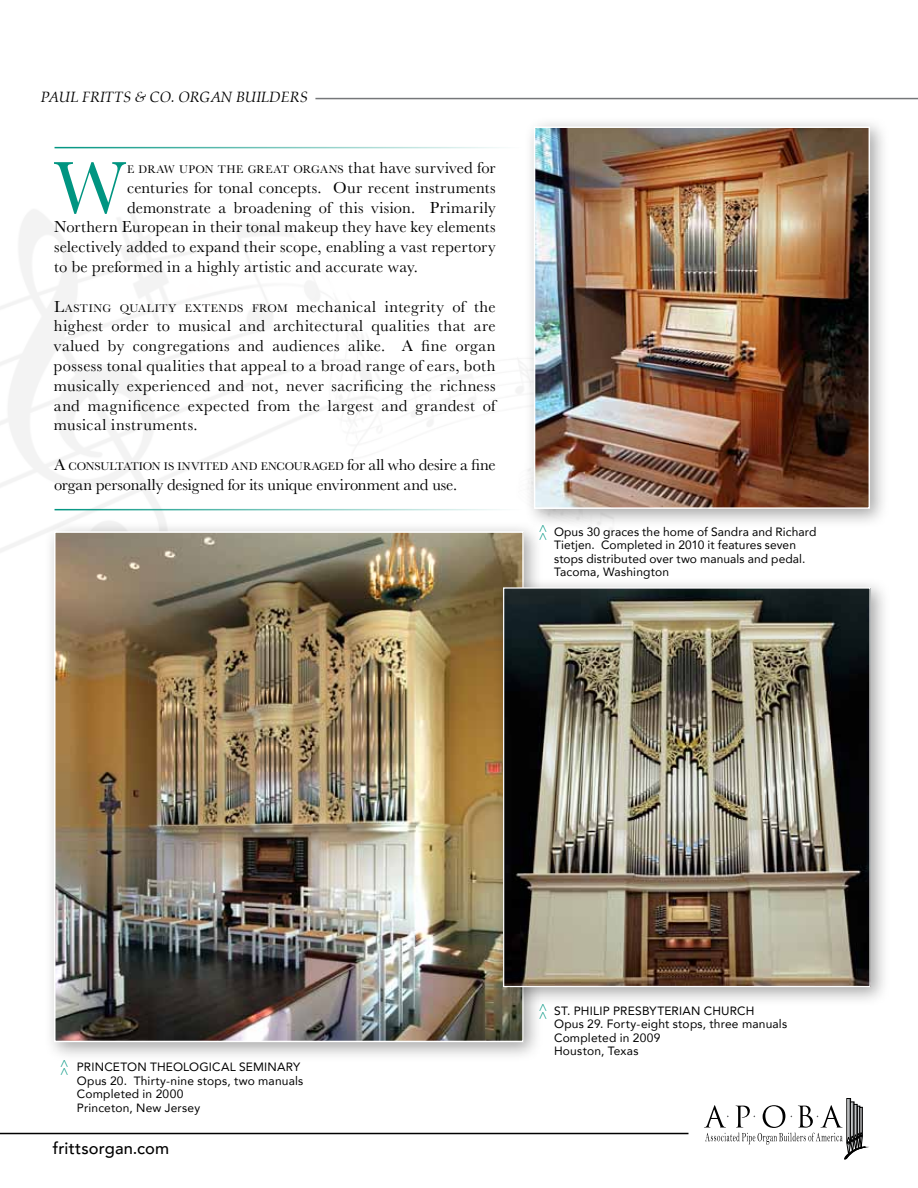
<style>
.page{position:relative;width:918px;height:1188px;background:#fff}
.page>*{position:absolute;margin:0;border:0;box-sizing:border-box;transform-origin:0 0}
.t1{font:76.35px "Baskerville";color:#009581}
.t2{font:16.5px/19.8px "Baskerville";letter-spacing:.01em;color:#000;text-align:justify}
.t3{font:16.5px "Baskerville";letter-spacing:-.01em;color:#000}
.t4{font:500 16.5px "Avenir";letter-spacing:.005em;color:#000}
.t5{font:italic 14.55px "Palatino";color:#000}
.t6{font:300 13.5px "Avenir";color:#009581}
.t7{font:12px/13.5px "Avenir";letter-spacing:.015em;color:#000}
.t8{font:11.55px "Baskerville";letter-spacing:.015em;color:#000}
.t9{font:11.55px "Baskerville";letter-spacing:.055em;color:#000}
.s1{font-size:16.5px}
</style>
<div class="page">
<hr style="left:55px;top:147px;width:469px;height:1px;background:#009581">
<hr style="left:55px;top:509px;width:469px;height:1px;background:#009581">
<div style="left:44px;top:521px;width:500px;height:541px;background:#000;opacity:.35"></div>
<img style="left:57px;top:534px;width:464px;height:505px">
<hr style="left:315px;top:98px;width:603px;height:1px;background:#757779">
<hr style="left:0;top:1133px;width:688px;height:1px;background:#000">
<svg style="left:704px;top:1099px;width:161px;height:61px"></svg>
<div style="left:523px;top:116px;width:367px;height:413px;background:#000;opacity:.35"></div>
<img style="left:537px;top:129px;width:330px;height:377px">
<div style="left:534px;top:126px;width:336px;height:383px;border:2px solid #fff"></div>
<div style="left:493px;top:577px;width:398px;height:430px;background:#000;opacity:.35"></div>
<img style="left:505px;top:589px;width:364px;height:396px">
<div style="left:503px;top:587px;width:368px;height:400px;border:1px solid #fff"></div>
<p class="t5" style="left:41px;top:88px;width:269px">PAUL FRITTS &amp; CO. ORGAN BUILDERS</p>
<h1 class="t1" style="left:54px;top:139px;width:74px">W</h1>
<p class="t8" style="left:127px;top:162px;width:370px">E DRAW UPON THE GREAT ORGANS <span class="s1">that have survived for</span></p>
<p class="t2" style="left:127px;top:178px;width:370px">centuries for tonal concepts. Our recent instruments</p>
<p class="t2" style="left:127px;top:198px;width:370px">demonstrate a broadening of this vision. Primarily</p>
<p class="t2" style="left:54px;top:217px;width:443px">Northern European in their tonal makeup they have key elements</p>
<p class="t2" style="left:54px;top:237px;width:443px">selectively added to expand their scope, enabling a vast repertory</p>
<p class="t2" style="left:54px;top:257px;width:365px">to be preformed in a highly artistic and accurate way.</p>
<p class="t9" style="left:54px;top:301px;width:443px"><span class="s1">L</span>ASTING QUALITY EXTENDS FROM <span class="s1">mechanical integrity of the</span></p>
<p class="t2" style="left:54px;top:316px;width:443px">highest order to musical and architectural qualities that are valued by congregations and audiences alike. A fine organ possess tonal qualities that appeal to a broad range of ears, both musically experienced and not, never sacrificing the richness and magnificence expected from the largest and grandest of musical instruments.</p>
<p class="t8" style="left:54px;top:459px;width:443px"><span class="s1">A</span> CONSULTATION IS INVITED AND ENCOURAGED <span class="s1">for all who desire a fine</span></p>
<p class="t3" style="left:54px;top:474px;width:405px">organ personally designed for its unique environment and use.</p>
<p class="t6" style="left:535px;top:541px;width:18px;rotate:-90deg">&gt;&gt;</p>
<p class="t7" style="left:554px;top:525px;width:264px">Opus 30 graces the home of Sandra and Richard Tietjen. Completed in 2010 it features seven stops distributed over two manuals and pedal.<br>Tacoma, Washington</p>
<p class="t6" style="left:56px;top:1076px;width:18px;rotate:-90deg">&gt;&gt;</p>
<p class="t7" style="left:77px;top:1060px;width:228px">Princeton Th eological Seminary<br>Opus 20. Thirty-nine stops, two manuals<br>Completed in 2000<br>Princeton, New Jersey</p>
<p class="t4" style="left:53px;top:1133px;width:118px">frittsorgan.com</p>
<p class="t6" style="left:535px;top:1020px;width:18px;rotate:-90deg">&gt;&gt;</p>
<p class="t7" style="left:554px;top:1004px;width:90px">St. Ph ilip Presby</p>
<p class="t7" style="left:657px;top:1004px;width:56px">terian Chu</p>
<p class="t7" style="left:554px;top:1004px;width:235px;text-indent:176px">rch<br>Opus 29. Forty-eight stops, three manuals<br>Completed in 2009<br>Houston, Texas</p>
</div>
